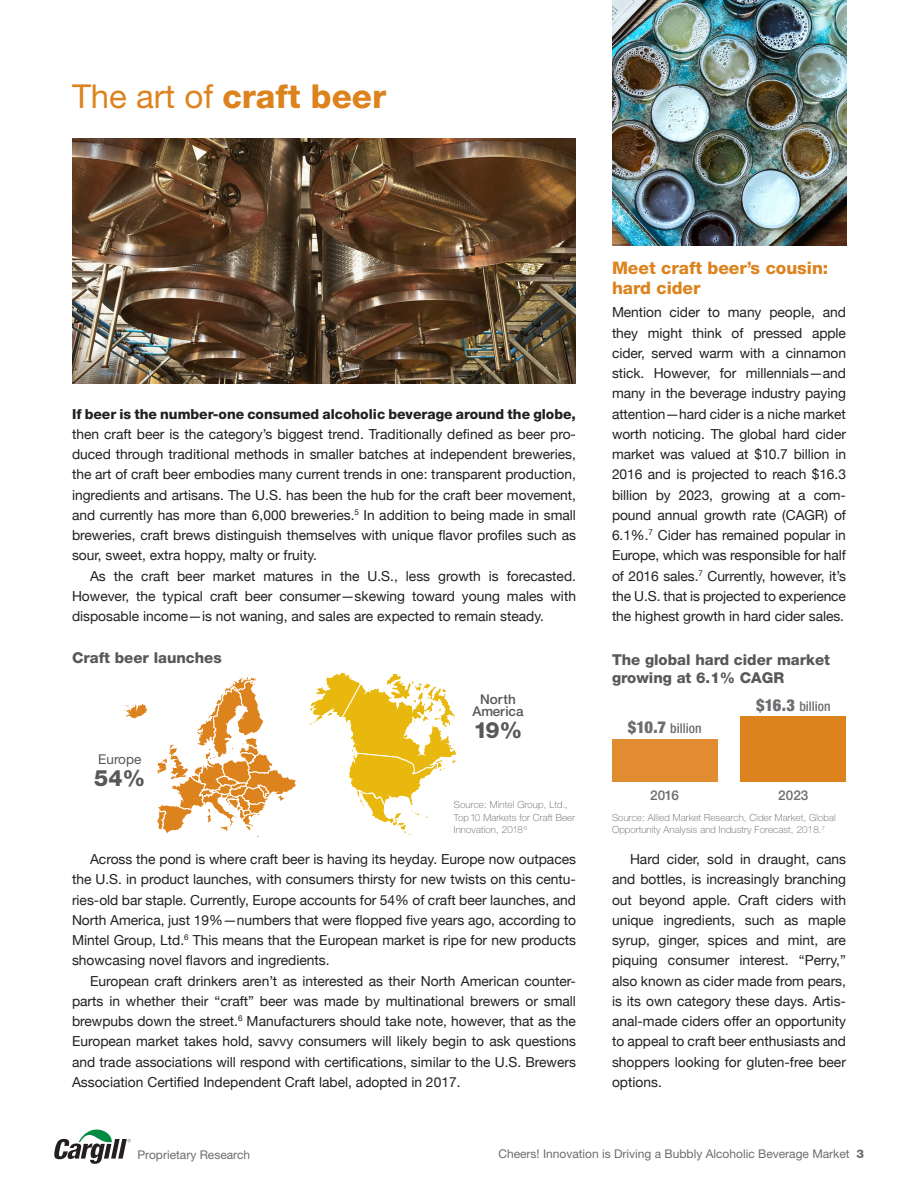
<style>
.page{position:relative;width:918px;height:1188px;background:#fff}
.page>*{position:absolute;margin:0;border:0;box-sizing:border-box;transform-origin:0 0}
.A_hed{font:800 33px "Helvetica Neue";color:#dd831e}
.stat_1_large{font:800 22.5px "Helvetica Neue";color:#57585a}
.B_hed{font:800 17.25px/20.2px "Helvetica Neue";color:#dd831e}
.graph_title{font:800 15px/18px "Helvetica Neue";color:#57585a}
.text_sans_indent{font:13.8px/20.2px "Helvetica Neue";color:#231f20;text-align:justify}
.text_sans_no_indent{font:13.8px/20.2px "Helvetica Neue";letter-spacing:-.005em;color:#231f20;text-align:justify}
.text_no_indent{font:500 condensed 13.5px "Helvetica Neue";color:#6c6d70}
.t1{font:500 13.5px "Helvetica Neue";color:#57585a}
.t2{font:500 13.5px "Helvetica Neue";color:#6c6d70}
.stat_1_large-2{font:13.5px "Helvetica Neue";color:#57585a}
.stat_list{font:12px "Helvetica Neue";color:#6c6d70}
.source{font:100 9.75px/12.8px "Helvetica Neue";letter-spacing:.015em;color:#57585a}
.s1{font-weight:400}
.s2{font-weight:800}
.s3{font-weight:900;font-size:16.5px}
</style>
<div class="page">
<svg style="left:54px;top:1129px;width:77px;height:35px"></svg>
<img style="left:72px;top:139px;width:504px;height:244px">
<div style="left:741px;top:716px;width:105px;height:66px;background:#dd831e"></div>
<div style="left:612px;top:739px;width:105px;height:43px;background:#e18c30"></div>
<img style="left:612px;top:0;width:234px;height:246px">
<svg style="left:124px;top:672px;width:333px;height:166px"></svg>
<p class="A_hed" style="left:72px;top:77px;width:316px"><span class="s1">The art of</span> craft beer</p>
<p class="text_sans_no_indent" style="left:72px;top:403px;width:506px"><span class="s2">If beer is the number-one consumed alcoholic beverage around the globe, </span>then craft beer is the category’s biggest trend. Traditionally defined as beer pro&shy;duced through traditional methods in smaller batches at independent breweries, the art of craft beer embodies many current trends in one: transparent production, ingredients and artisans. The U.S. has been the hub for the craft beer movement, and currently has more than 6,000 breweries.<sup>5</sup> In addition to being made in small breweries, craft brews distinguish themselves with unique flavor profiles such as sour, sweet, extra hoppy, malty or fruity.</p>
<p class="text_sans_indent" style="left:72px;top:565px;width:506px;text-indent:18px">As the craft beer market matures in the U.S., less growth is forecasted.<br>However, the typical craft beer consumer—skewing toward young males with disposable income—is not waning, and sales are expected to remain steady.</p>
<p class="B_hed" style="left:612px;top:257px;width:218px">Meet craft beer’s cousin: hard cider</p>
<p class="text_sans_no_indent" style="left:612px;top:302px;width:236px">Mention cider to many people, and they might think of pressed apple cider, served warm with a cinnamon stick. However, for millennials—and many in the beverage industry paying attention—hard cider is a niche market worth noticing. The global hard cider market was valued at $10.7 billion in 2016 and is projected to reach $16.3 billion by 2023, growing at a com&shy;pound annual growth rate (CAGR) of 6.1%.<sup>7</sup> Cider has remained popular in Europe, which was responsible for half of 2016 sales.<sup>7</sup> Currently, however, it’s the U.S. that is projected to experience the highest growth in hard cider sales.</p>
<p class="graph_title" style="left:72px;top:649px;width:151px">Craft beer launches</p>
<p class="graph_title" style="left:612px;top:651px;width:220px">The global hard cider market growing at 6.1% CAGR</p>
<p class="stat_1_large-2" style="left:98px;top:751px;width:45px">Europe</p>
<p class="stat_1_large" style="left:94px;top:765px;width:53px">54%</p>
<p class="t1" style="left:480px;top:691px;width:37px">North</p>
<p class="t1" style="left:472px;top:703px;width:53px">America</p>
<p class="stat_1_large" style="left:474px;top:717px;width:50px">19%</p>
<p class="source" style="left:454px;top:798px;width:123px">Source: Mintel Group, Ltd.,<br>Top 10 Markets for Craft Beer<br>Innovation, 2018 <sup>6</sup></p>
<p class="text_sans_indent" style="left:72px;top:849px;width:506px;text-indent:18px">Across the pond is where craft beer is having its heyday. Europe now outpaces the U.S. in product launches, with consumers thirsty for new twists on this centu&shy;ries-old bar staple. Currently, Europe accounts for 54% of craft beer launches, and North America, just 19%—numbers that were flopped five years ago, according to Mintel Group, Ltd.<sup>6</sup> This means that the European market is ripe for new products showcasing novel flavors and ingredients.</p>
<p class="text_sans_indent" style="left:72px;top:970px;width:506px;text-indent:18px">European craft drinkers aren’t as interested as their North American counter&shy;parts in whether their “craft” beer was made by multinational brewers or small brewpubs down the street.<sup>6</sup> Manufacturers should take note, however, that as the European market takes hold, savvy consumers will likely begin to ask questions and trade associations will respond with certifications, similar to the U.S. Brewers Association Certified Independent Craft label, adopted in 2017.</p>
<p class="text_no_indent" style="left:628px;top:721px;width:75px"><span class="s3">$10.7</span> billion</p>
<p class="t2" style="left:650px;top:787px;width:30px">2016</p>
<p class="text_no_indent" style="left:756px;top:698px;width:76px"><span class="s3">$16.3</span> billion</p>
<p class="t2" style="left:778px;top:787px;width:32px">2023</p>
<p class="source" style="left:612px;top:811px;width:225px">Source: Allied Market Research, Cider Market, Global<br>Opportunity Analysis and Industry Forecast, 2018.<sup>7</sup></p>
<p class="text_sans_indent" style="left:612px;top:849px;width:236px;text-indent:18px">Hard cider, sold in draught, cans and bottles, is increasingly branching out beyond apple. Craft ciders with unique ingredients, such as maple syrup, ginger, spices and mint, are piquing consumer interest. “Perry,” also known as cider made from pears, is its own category these days. Artis&shy;anal-made ciders offer an opportunity to appeal to craft beer enthusiasts and shoppers looking for gluten-free beer options.</p>
<p class="stat_list" style="left:138px;top:1147px;width:114px">Proprietary Research</p>
<p class="stat_list" style="left:498px;top:1147px;width:367px">Cheers! Innovation is Driving a Bubbly Alcoholic Beverage Market <span class="s2">3</span></p>
</div>
